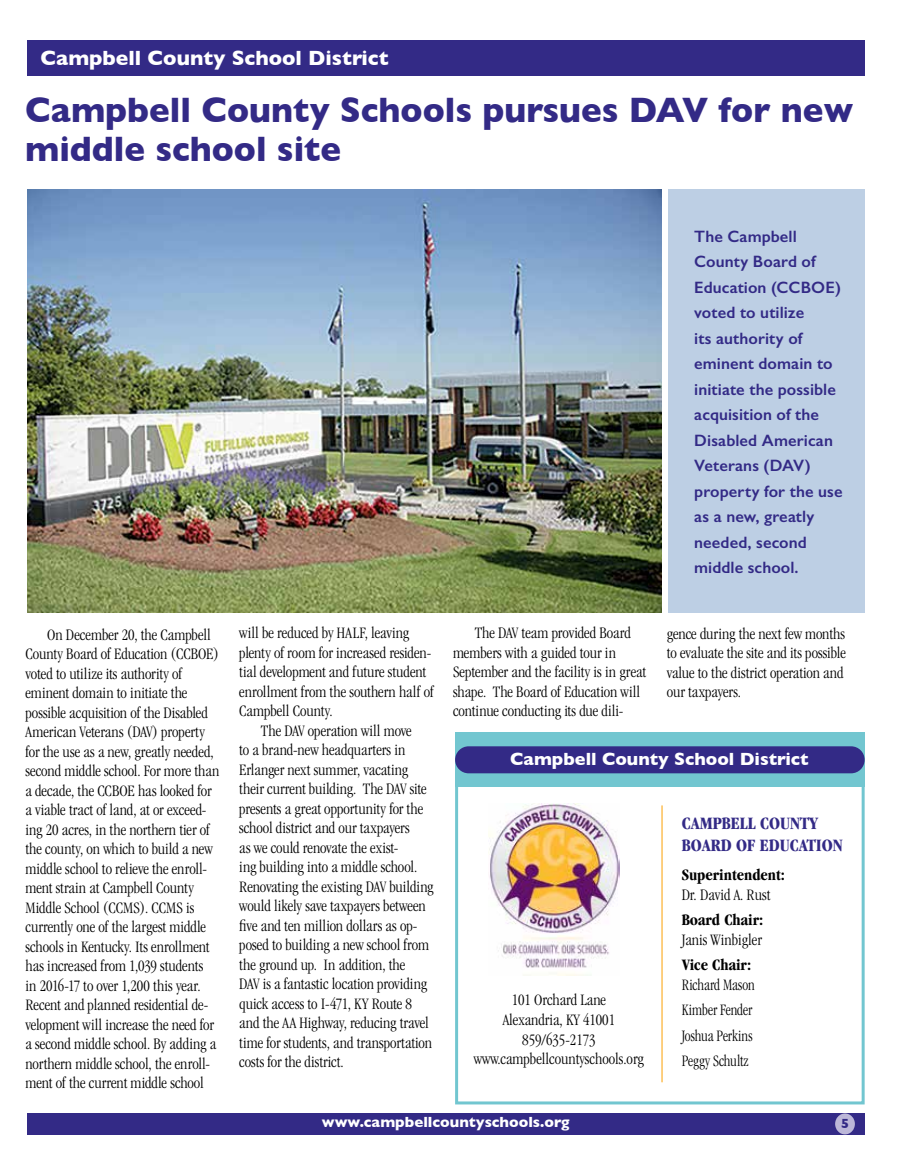
<style>
.page{position:relative;width:905px;height:1175px;background:#fff}
.page>*{position:absolute;margin:0;border:0;box-sizing:border-box;transform-origin:0 0}
.t1{font:700 36px/39px "Gill Sans";color:#332a86;scale:.96 1}
.t2{font:700 21px "Gill Sans";color:#fff}
.t3{font:700 condensed 18px/21.6px "Garamond";color:#332a86}
.t4{font:700 18px "Gill Sans";color:#fff}
.t5{font:300 condensed 16.5px/19.5px "Garamond";color:#000}
.t6{font:600 16.5px/25.5px "Gill Sans";letter-spacing:.005em;color:#332a86}
.t7{font:300 condensed 16.5px/25.2px "Garamond";color:#000;scale:.91 1}
.t8{font:700 condensed 16.5px "Garamond";color:#000}
.t9{font:700 15px "Gill Sans";color:#fff}
.t10{font:700 13.5px "Gill Sans";color:#332a86}
</style>
<div class="page">
<div style="left:27px;top:40px;width:837px;height:36px;background:#332a86"></div>
<div style="left:27px;top:1113px;width:837px;height:21px;background:#332a86"></div>
<div style="left:835px;top:1113px;width:19px;height:21px;background:#bcb7d8;border-radius:50%"></div>
<div style="left:455px;top:763px;width:409px;height:341px;border:3px solid #72c6d0"></div>
<img style="left:488px;top:803px;width:131px;height:172px">
<div style="left:455px;top:733px;width:409px;height:54px;background:#72c6d0"></div>
<div style="left:455px;top:746px;width:409px;height:27px;background:#332a86;border-radius:14px"></div>
<hr style="left:661px;top:805px;width:1px;height:277px;background:#fdc057">
<img style="left:27px;top:189px;width:635px;height:423px">
<div style="left:667px;top:189px;width:197px;height:423px;background:#bdcfe4"></div>
<p class="t2" style="left:40px;top:42px;width:349px">Campbell County School District</p>
<h1 class="t1" style="left:25px;top:89px;width:864px">Campbell County Schools pursues DAV for new middle school site</h1>
<p class="t6" style="left:694px;top:223px;width:150px">The Campbell<br>County Board of<br>Education (CCBOE) voted to utilize<br>its authority of eminent domain to initiate the possible acquisition of the<br>Disabled American<br>Veterans (DAV) property for the use as a new, greatly needed, second middle school.</p>
<p class="t5" style="left:25px;top:624px;width:195px;text-indent:22px">On December 20, the Campbell County Board of Education (CCBOE) voted to utilize its authority of eminent domain to initiate the possible acquisition of the Disabled American Veterans (DAV) property for the use as a new, greatly needed, second middle school. For more than a decade, the CCBOE has looked for a viable tract of land, at or exceed&shy;ing 20 acres, in the northern tier of the county, on which to build a new middle school to relieve the enroll&shy;ment strain at Campbell County Middle School (CCMS). CCMS is currently one of the largest middle schools in Kentucky. Its enrollment has increased from 1,039 students<br>in 2016-17 to over 1,200 this year.<br>Recent and planned residential de&shy;velopment will increase the need for a second middle school. By adding a northern middle school, the enroll&shy;ment of the current middle school</p>
<p class="t5" style="left:239px;top:623px;width:196px">will be reduced by HALF, leaving plenty of room for increased residen&shy;tial development and future student enrollment from the southern half of<br>Campbell County.</p>
<p class="t5" style="left:239px;top:721px;width:196px;text-indent:22px">The DAV operation will move<br>to a brand-new headquarters in Erlanger next summer, vacating their current building. The DAV site presents a great opportunity for the school district and our taxpayers<br>as we could renovate the exist-<br>ing building into a middle school.<br>Renovating the existing DAV building would likely save taxpayers between five and ten million dollars as op&shy;posed to building a new school from the ground up. In addition, the<br>DAV is a fantastic location providing quick access to I-471, KY Route 8 and the AA Highway, reducing travel time for students, and transportation costs for the district.</p>
<p class="t5" style="left:453px;top:623px;width:194px;text-indent:22px">The DAV team provided Board members with a guided tour in<br>September and the facility is in great shape. The Board of Education will continue conducting its due dili-</p>
<p class="t5" style="left:666px;top:623px;width:180px">gence during the next few months to evaluate the site and its possible value to the district operation and our taxpayers.</p>
<p class="t4" style="left:510px;top:744px;width:300px">Campbell County School District</p>
<p class="t5" style="left:474px;top:989px;width:172px;text-align:center">101 Orchard Lane<br>Alexandria, KY 41001<br>859/635-2173 www.campbellcountyschools.org</p>
<p class="t3" style="left:681px;top:812px;width:163px">CAMPBELL COUNTY<br>BOARD OF EDUCATION</p>
<p class="t8" style="left:681px;top:865px;width:105px">Superintendent:</p>
<p class="t5" style="left:681px;top:885px;width:90px">Dr. David A. Rust</p>
<p class="t8" style="left:681px;top:910px;width:83px">Board Chair:</p>
<p class="t5" style="left:681px;top:930px;width:82px">Janis Winbigler</p>
<p class="t8" style="left:681px;top:955px;width:71px">Vice Chair:</p>
<p class="t7" style="left:681px;top:972px;width:82px">Richard Mason<br>Kimber Fender<br>Joshua Perkins<br>Peggy Schultz</p>
<p class="t9" style="left:322px;top:1110px;width:249px">www.campbellcountyschools.org</p>
<p class="t10" style="left:841px;top:1112px;width:10px">5</p>
</div>
